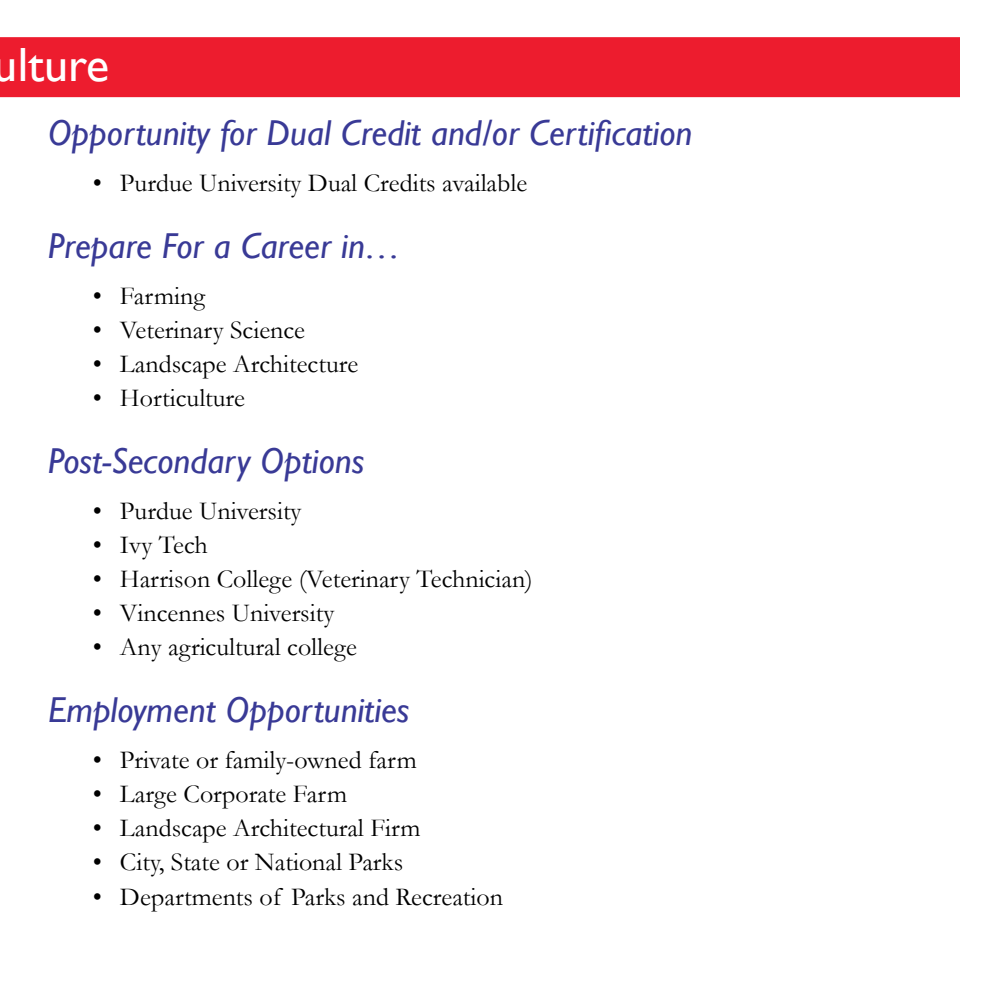
<style>
.page{position:relative;width:1008px;height:1008px;background:#fff}
.page>*{position:absolute;margin:0;border:0;box-sizing:border-box;transform-origin:0 0}
.t1{font:48px "Gill Sans";color:#fff}
.t2{font:italic 36px "Gill Sans";color:#393a96}
.t3{font:26px "Garamond";color:#000}
</style>
<div class="page">
<div style="left:0;top:37px;width:960px;height:60px;background:#ed1c2e"></div>
<h1 class="t1" style="left:-6px;top:37px;width:117px">ulture</h1>
<h2 class="t2" style="left:48px;top:112px;width:646px">Opportunity for Dual Credit and/or Certification</h2>
<p class="t3" style="left:93px;top:167px;width:436px">• Purdue University Dual Credits available</p>
<h2 class="t2" style="left:48px;top:225px;width:354px">Prepare For a Career in…</h2>
<p class="t3" style="left:93px;top:280px;width:114px">• Farming</p>
<p class="t3" style="left:93px;top:314px;width:214px">• Veterinary Science</p>
<p class="t3" style="left:93px;top:348px;width:267px">• Landscape Architecture</p>
<p class="t3" style="left:93px;top:382px;width:154px">• Horticulture</p>
<h2 class="t2" style="left:48px;top:441px;width:318px">Post-Secondary Options</h2>
<p class="t3" style="left:93px;top:496px;width:210px">• Purdue University</p>
<p class="t3" style="left:93px;top:530px;width:117px">• Ivy Tech</p>
<p class="t3" style="left:93px;top:564px;width:442px">• Harrison College (Veterinary Technician)</p>
<p class="t3" style="left:93px;top:598px;width:243px">• Vincennes University</p>
<p class="t3" style="left:93px;top:632px;width:266px">• Any agricultural college</p>
<h2 class="t2" style="left:48px;top:690px;width:363px">Employment Opportunities</h2>
<p class="t3" style="left:93px;top:745px;width:326px">• Private or family-owned farm</p>
<p class="t3" style="left:93px;top:779px;width:256px">• Large Corporate Farm</p>
<p class="t3" style="left:93px;top:813px;width:329px">• Landscape Architectural Firm</p>
<p class="t3" style="left:93px;top:847px;width:312px">• City, State or National Parks</p>
<p class="t3" style="left:93px;top:881px;width:412px">• Departments of Parks and Recreation</p>
</div>
